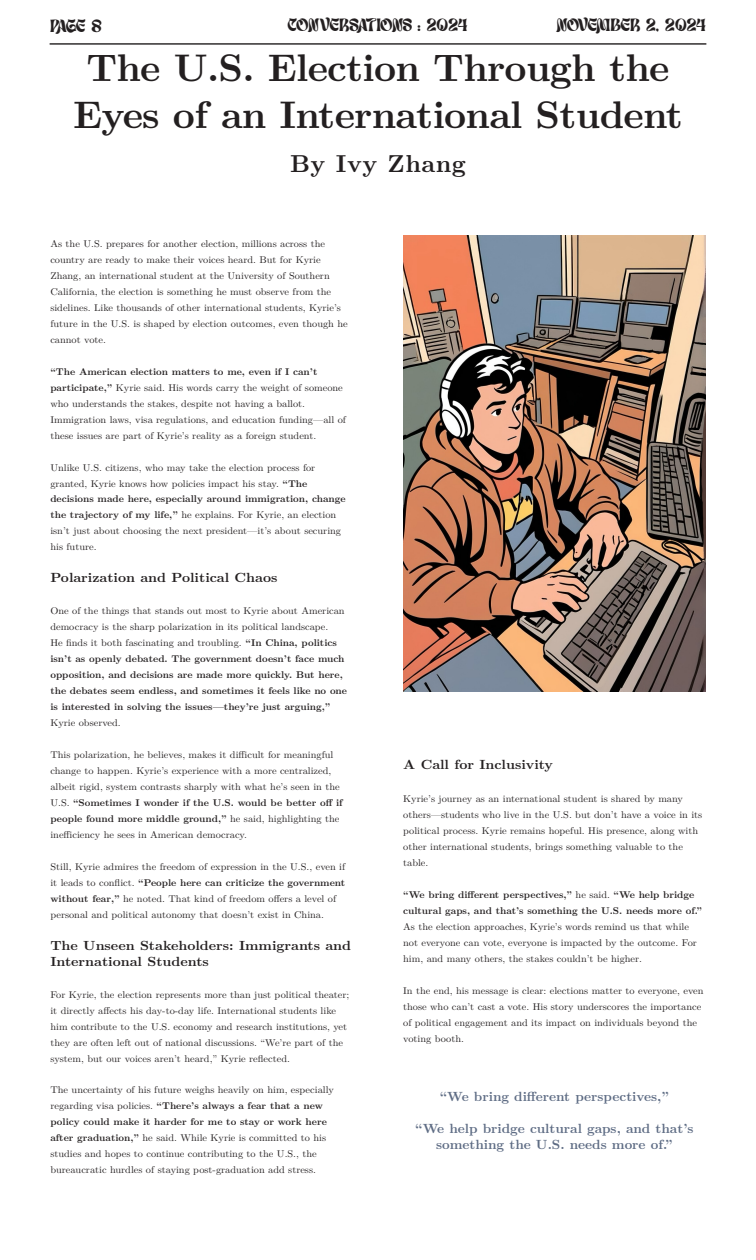
<style>
.page{position:relative;width:756px;height:1260px;background:#fff}
.page>*{position:absolute;margin:0;border:0;box-sizing:border-box;transform-origin:0 0}
.t1{font:700 38.5px/46.2px "LM Roman 10";letter-spacing:-.02em;color:#231f20;text-align:center}
.t2{font:700 24.5px "LM Roman 10";letter-spacing:.02em;color:#231f20}
.t3{font:17.5px "Lostar";letter-spacing:-.02em;color:#231f20}
.t4{font:17.5px "Lostar";color:#231f20}
.t5{font:700 13.3px/16px "LM Roman 10";color:#5e6c84;text-align:center}
.t6{font:700 13.3px "LM Roman 10";color:#231f20;scale:1.05 1}
.t7{font:700 13.26px/16px "LM Roman 10";color:#231f20;scale:1.06 1}
.t8{font:9.8px/16px "LM Roman 10";color:#231f20;scale:1.05 1}
.t9{font:9.76px/16px "LM Roman 10";color:#231f20;scale:1.06 1}
.t10{font:700 9.76px/16px "LM Roman 10";color:#231f20}
.s1{font-weight:700}
.s2{font-weight:400}
</style>
<div class="page">
<hr style="left:50px;top:43px;width:656px;height:2px;background:#231f20">
<img style="left:403px;top:236px;width:303px;height:455px">
<p class="t3" style="left:50px;top:14px;width:53px">PAGE 8</p>
<p class="t4" style="left:288px;top:14px;width:182px">CONVERSATIONS : 2024</p>
<p class="t3" style="left:557px;top:14px;width:151px">NOVEMBER 2, 2024</p>
<p class="t1" style="left:73px;top:42px;width:611px">The U.S. Election Through the<br>Eyes of an International Student</p>
<p class="t2" style="left:290px;top:144px;width:177px">By Ivy Zhang</p>
<p class="t9" style="left:50px;top:235px;width:282px">As the U.S. prepares for another election, millions across the country are ready to make their voices heard. But for Kyrie Zhang, an international student at the University of Southern California, the election is something he must observe from the sidelines. Like thousands of other international students, Kyrie’s future in the U.S. is shaped by election outcomes, even though he cannot vote.</p>
<p class="t9" style="left:50px;top:363px;width:280px"><span class="s1">“The American election matters to me, even if I can’t participate,”</span> Kyrie said. His words carry the weight of someone who understands the stakes, despite not having a ballot.<br>Immigration laws, visa regulations, and education funding—all of these issues are part of Kyrie’s reality as a foreign student.</p>
<p class="t9" style="left:50px;top:458px;width:280px">Unlike U.S. citizens, who may take the election process for granted, Kyrie knows how policies impact his stay. <span class="s1">“The decisions made here, especially around immigration, change the trajectory of my life,”</span> he explains. For Kyrie, an election isn’t just about choosing the next president—it’s about securing his future.</p>
<p class="t7" style="left:50px;top:569px;width:216px">Polarization and Political Chaos</p>
<p class="t10" style="left:50px;top:602px;width:298px"><span class="s2">One of the things that stands out most to Kyrie about American democracy is the sharp polarization in its political landscape.<br>He finds it both fascinating and troubling.</span> “In China, politics isn’t as openly debated. The government doesn’t face much opposition, and decisions are made more quickly. But here, the debates seem endless, and sometimes it feels like no one is interested in solving the issues—they’re just arguing,” <span class="s2">Kyrie observed.</span></p>
<p class="t9" style="left:50px;top:746px;width:277px">This polarization, he believes, makes it difficult for meaningful change to happen. Kyrie’s experience with a more centralized, albeit rigid, system contrasts sharply with what he’s seen in the U.S. <span class="s1">“Sometimes I wonder if the U.S. would be better off if people found more middle ground,”</span> he said, highlighting the inefficiency he sees in American democracy.</p>
<p class="t9" style="left:50px;top:858px;width:280px">Still, Kyrie admires the freedom of expression in the U.S., even if it leads to conflict. <span class="s1">“People here can criticize the government without fear,”</span> he noted. That kind of freedom offers a level of personal and political autonomy that doesn’t exist in China.</p>
<p class="t7" style="left:50px;top:936px;width:285px">The Unseen Stakeholders: Immigrants and<br>International Students</p>
<p class="t9" style="left:50px;top:986px;width:284px">For Kyrie, the election represents more than just political theater; it directly affects his day-to-day life. International students like him contribute to the U.S. economy and research institutions, yet they are often left out of national discussions. “We’re part of the system, but our voices aren’t heard,” Kyrie reflected.</p>
<p class="t9" style="left:50px;top:1081px;width:269px">The uncertainty of his future weighs heavily on him, especially regarding visa policies. <span class="s1">“There’s always a fear that a new policy could make it harder for me to stay or work here after graduation,”</span> he said. While Kyrie is committed to his studies and hopes to continue contributing to the U.S., the bureaucratic hurdles of staying post-graduation add stress.</p>
<p class="t6" style="left:403px;top:754px;width:144px">A Call for Inclusivity</p>
<p class="t8" style="left:403px;top:789px;width:286px">Kyrie’s journey as an international student is shared by many others—students who live in the U.S. but don’t have a voice in its political process. Kyrie remains hopeful. His presence, along with other international students, brings something valuable to the table.</p>
<p class="t8" style="left:403px;top:886px;width:286px"><span class="s1">“We bring different perspectives,”</span> he said. <span class="s1">“We help bridge cultural gaps, and that’s something the U.S. needs more of.” </span>As the election approaches, Kyrie’s words remind us that while not everyone can vote, everyone is impacted by the outcome. For him, and many others, the stakes couldn’t be higher.</p>
<p class="t8" style="left:403px;top:982px;width:288px">In the end, his message is clear: elections matter to everyone, even those who can’t cast a vote. His story underscores the importance of political engagement and its impact on individuals beyond the voting booth.</p>
<p class="t5" style="left:440px;top:1088px;width:231px">“We bring different perspectives,”</p>
<p class="t5" style="left:415px;top:1120px;width:280px">“We help bridge cultural gaps, and that’s something the U.S. needs more of.”</p>
</div>
